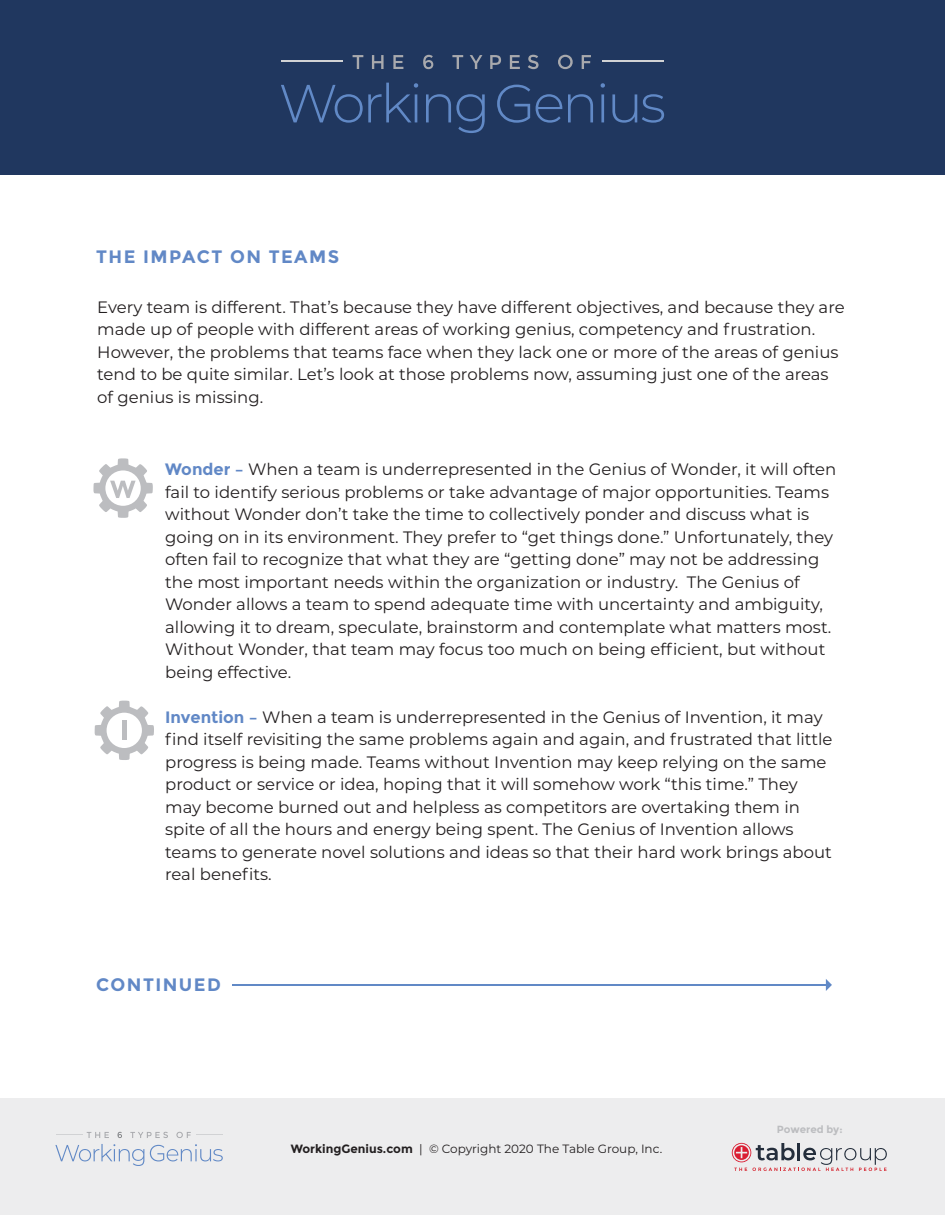
<style>
.page{position:relative;width:945px;height:1215px;background:#fff}
.page>*{position:absolute;margin:0;border:0;box-sizing:border-box;transform-origin:0 0}
.t1{font:700 18px "Montserrat";letter-spacing:.08em;color:#6188c6}
.t2{font:16.5px/22.5px "Montserrat";color:#231f20}
.t3{font:12px "Montserrat";color:#231f20}
.t4{font:700 10.35px "Montserrat";color:#bcbdc0}
.s1{font-weight:700;color:#6188c6}
.s2{font-weight:700}
</style>
<div class="page">
<div style="left:0;top:1099px;width:945px;height:116px;background:#ededee"></div>
<svg style="left:118px;top:1132px;width:4px;height:6px"></svg>
<svg style="left:130px;top:1132px;width:38px;height:6px"></svg>
<svg style="left:55px;top:1144px;width:89px;height:22px"></svg>
<svg style="left:150px;top:1144px;width:73px;height:17px"></svg>
<svg style="left:176px;top:1132px;width:46px;height:6px"></svg>
<svg style="left:56px;top:1132px;width:53px;height:6px"></svg>
<svg style="left:732px;top:1143px;width:155px;height:28px"></svg>
<div style="left:0;top:0;width:945px;height:174px;background:#20375f"></div>
<svg style="left:353px;top:55px;width:10px;height:14px"></svg>
<svg style="left:372px;top:55px;width:12px;height:14px"></svg>
<svg style="left:393px;top:55px;width:10px;height:14px"></svg>
<svg style="left:423px;top:55px;width:10px;height:14px"></svg>
<svg style="left:452px;top:55px;width:11px;height:14px"></svg>
<svg style="left:470px;top:55px;width:12px;height:14px"></svg>
<svg style="left:490px;top:55px;width:11px;height:14px"></svg>
<svg style="left:510px;top:55px;width:10px;height:14px"></svg>
<svg style="left:528px;top:55px;width:11px;height:14px"></svg>
<svg style="left:558px;top:55px;width:15px;height:14px"></svg>
<svg style="left:582px;top:55px;width:9px;height:14px"></svg>
<svg style="left:536px;top:94px;width:26px;height:29px"></svg>
<svg style="left:568px;top:94px;width:25px;height:28px"></svg>
<svg style="left:601px;top:83px;width:4px;height:39px"></svg>
<svg style="left:612px;top:94px;width:52px;height:29px"></svg>
<svg style="left:281px;top:83px;width:137px;height:40px"></svg>
<svg style="left:426px;top:94px;width:59px;height:39px"></svg>
<svg style="left:497px;top:85px;width:33px;height:38px"></svg>
<hr style="left:602px;top:60px;width:61px;height:1px;background:#d1d2d4">
<hr style="left:281px;top:60px;width:62px;height:1px;background:#d1d2d4">
<svg style="left:93px;top:458px;width:60px;height:60px"></svg>
<svg style="left:95px;top:701px;width:59px;height:59px"></svg>
<svg style="left:826px;top:979px;width:6px;height:12px"></svg>
<hr style="left:232px;top:984px;width:594px;height:2px;background:#6189c6">
<p class="t1" style="left:96px;top:246px;width:245px">THE IMPACT ON TEAMS</p>
<p class="t2" style="left:97px;top:295px;width:749px">Every team is different. That’s because they have different objectives, and because they are made up of people with different areas of working genius, competency and frustration.<br>However, the problems that teams face when they lack one or more of the areas of genius tend to be quite similar. Let’s look at those problems now, assuming just one of the areas of genius is missing.</p>
<p class="t2" style="left:165px;top:458px;width:673px"><span class="s1">Wonder –</span> When a team is underrepresented in the Genius of Wonder, it will often fail to identify serious problems or take advantage of major opportunities. Teams without Wonder don’t take the time to collectively ponder and discuss what is going on in its environment. They prefer to “get things done.” Unfortunately, they often fail to recognize that what they are “getting done” may not be addressing the most important needs within the organization or industry. The Genius of Wonder allows a team to spend adequate time with uncertainty and ambiguity, allowing it to dream, speculate, brainstorm and contemplate what matters most.<br>Without Wonder, that team may focus too much on being efficient, but without being effective.</p>
<p class="t2" style="left:165px;top:705px;width:669px"><span class="s1">Invention –</span> When a team is underrepresented in the Genius of Invention, it may find itself revisiting the same problems again and again, and frustrated that little progress is being made. Teams without Invention may keep relying on the same product or service or idea, hoping that it will somehow work “this time.” They may become burned out and helpless as competitors are overtaking them in spite of all the hours and energy being spent. The Genius of Invention allows teams to generate novel solutions and ideas so that their hard work brings about real benefits.</p>
<p class="t1" style="left:96px;top:973px;width:126px">CONTINUED</p>
<p class="t3" style="left:291px;top:1141px;width:373px"><span class="s2">WorkingGenius.com</span> | © Copyright 2020 The Table Group, Inc.</p>
<p class="t4" style="left:777px;top:1124px;width:67px">Powered by:</p>
</div>
